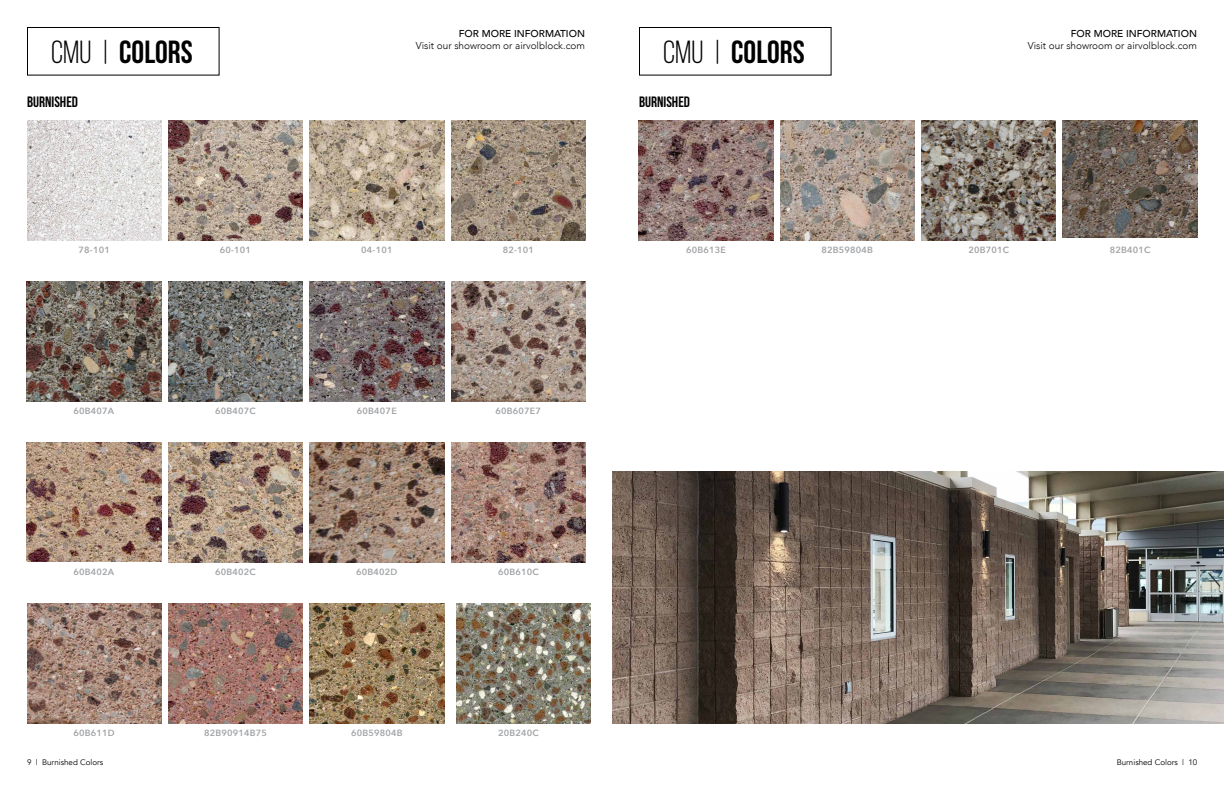
<style>
.page{position:relative;width:1224px;height:792px;background:#fff}
.page>*{position:absolute;margin:0;border:0;box-sizing:border-box;transform-origin:0 0}
.t1{font:700 32px "Bebas Neue";color:#000}
.t2{font:700 15px "Bebas Neue";color:#000}
.t3{font:300 10px "Avenir";color:#000}
.t4{font:500 10px "Avenir";color:#000}
.t5{font:600 9px "Avenir Next";letter-spacing:.02em;color:#a1a3a6}
.t6{font:8px "Avenir";color:#000}
.s1{font-weight:400}
</style>
<div class="page">
<img style="left:168px;top:281px;width:135px;height:121px">
<img style="left:310px;top:281px;width:134px;height:121px">
<img style="left:27px;top:281px;width:134px;height:121px">
<div style="left:27px;top:27px;width:193px;height:49px;border:1px solid #000"></div>
<img style="left:27px;top:442px;width:134px;height:119px">
<img style="left:168px;top:442px;width:135px;height:120px">
<img style="left:310px;top:120px;width:134px;height:121px">
<img style="left:168px;top:120px;width:135px;height:121px">
<img style="left:451px;top:442px;width:135px;height:120px">
<img style="left:27px;top:603px;width:135px;height:120px">
<img style="left:310px;top:442px;width:134px;height:120px">
<img style="left:27px;top:120px;width:135px;height:121px">
<img style="left:451px;top:120px;width:135px;height:121px">
<div style="left:639px;top:27px;width:193px;height:49px;border:1px solid #000"></div>
<img style="left:456px;top:603px;width:135px;height:120px">
<img style="left:451px;top:281px;width:135px;height:121px">
<img style="left:168px;top:603px;width:135px;height:120px">
<img style="left:310px;top:603px;width:134px;height:120px">
<img style="left:639px;top:120px;width:134px;height:121px">
<img style="left:780px;top:120px;width:135px;height:121px">
<img style="left:921px;top:120px;width:135px;height:121px">
<img style="left:1063px;top:120px;width:134px;height:117px">
<img style="left:612px;top:471px;width:612px;height:252px">
<h1 class="t1" style="left:51px;top:34px;width:143px"><span class="s1">CMU |</span> COLORS</h1>
<h2 class="t2" style="left:27px;top:93px;width:53px">BURNISHED</h2>
<p class="t4" style="left:459px;top:25px;width:128px">FOR MORE INFORMATION</p>
<p class="t3" style="left:416px;top:40px;width:171px">Visit our showroom or airvolblock.com</p>
<h1 class="t1" style="left:663px;top:34px;width:143px"><span class="s1">CMU |</span> COLORS</h1>
<h2 class="t2" style="left:639px;top:93px;width:52px">BURNISHED</h2>
<p class="t4" style="left:1071px;top:25px;width:128px">FOR MORE INFORMATION</p>
<p class="t3" style="left:1028px;top:40px;width:171px">Visit our showroom or airvolblock.com</p>
<p class="t5" style="left:79px;top:242px;width:33px">78-101</p>
<p class="t5" style="left:503px;top:242px;width:33px">82-101</p>
<p class="t5" style="left:220px;top:242px;width:33px">60-101</p>
<p class="t5" style="left:361px;top:242px;width:33px">04-101</p>
<p class="t5" style="left:686px;top:242px;width:41px">60B613E</p>
<p class="t5" style="left:822px;top:242px;width:53px">82B59804B</p>
<p class="t5" style="left:968px;top:242px;width:42px">20B701C</p>
<p class="t5" style="left:1110px;top:242px;width:42px">82B401C</p>
<p class="t5" style="left:74px;top:403px;width:42px">60B407A</p>
<p class="t5" style="left:215px;top:403px;width:42px">60B407C</p>
<p class="t5" style="left:357px;top:403px;width:41px">60B407E</p>
<p class="t5" style="left:496px;top:403px;width:47px">60B607E7</p>
<p class="t5" style="left:74px;top:564px;width:42px">60B402A</p>
<p class="t5" style="left:215px;top:564px;width:42px">60B402C</p>
<p class="t5" style="left:356px;top:564px;width:43px">60B402D</p>
<p class="t5" style="left:498px;top:564px;width:42px">60B610C</p>
<p class="t5" style="left:74px;top:725px;width:43px">60B611D</p>
<p class="t5" style="left:204px;top:725px;width:64px">82B90914B75</p>
<p class="t5" style="left:351px;top:725px;width:53px">60B59804B</p>
<p class="t5" style="left:498px;top:725px;width:42px">20B240C</p>
<p class="t6" style="left:27px;top:757px;width:78px">9 | Burnished Colors</p>
<p class="t6" style="left:1117px;top:757px;width:82px">Burnished Colors | 10</p>
</div>
